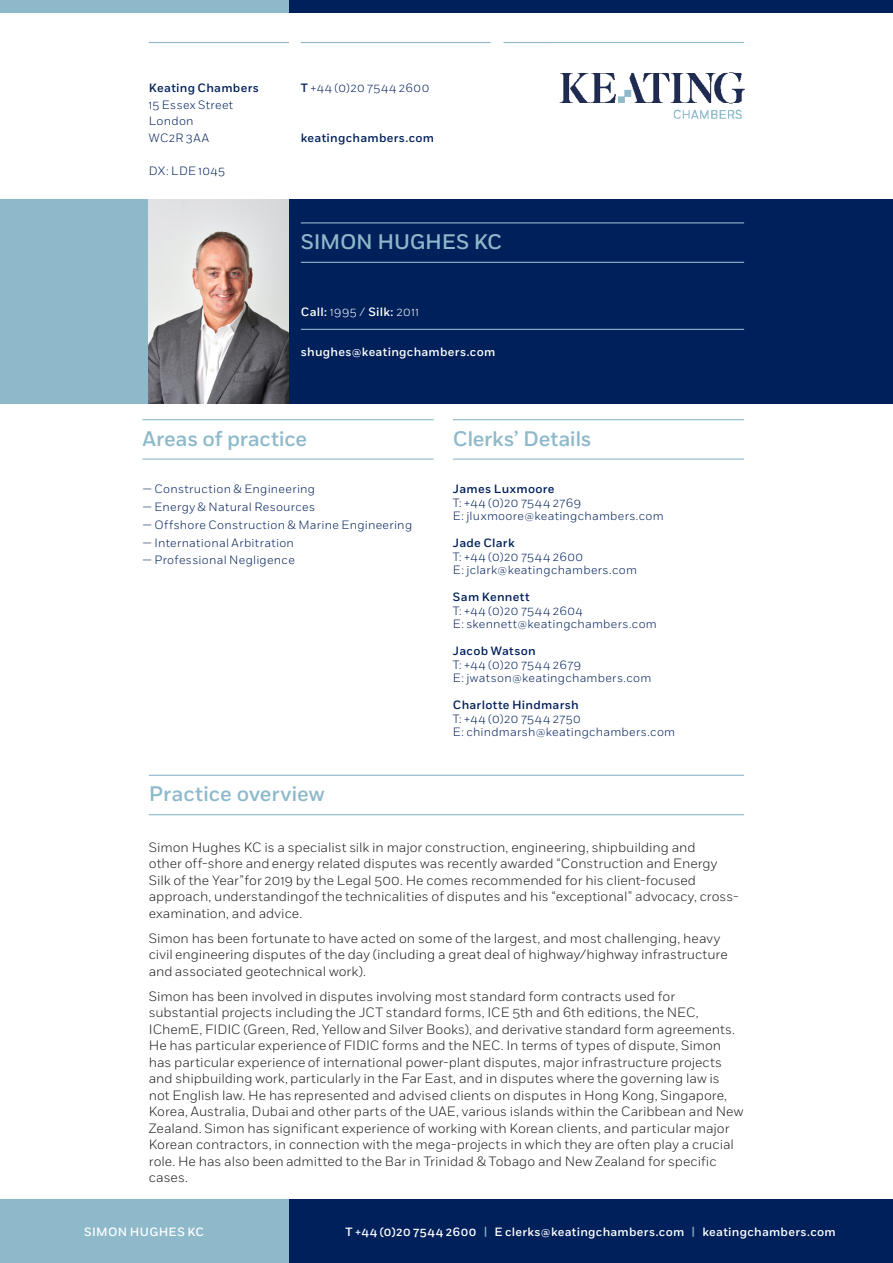
<style>
.page{position:relative;width:893px;height:1263px;background:#fff}
.page>*{position:absolute;margin:0;border:0;box-sizing:border-box;transform-origin:0 0}
.t1{font:500 21px "Fort";letter-spacing:-.01em;color:#8db9ca}
.t2{font:300 13.5px/16.5px "Fort";color:#231f20}
.t3{font:300 12px "Fort";letter-spacing:.025em;color:#00205b}
.t4{font:500 12px "Fort";letter-spacing:.025em;color:#fff}
.t5{font:500 12px "Fort";letter-spacing:.025em;color:#00205b}
.t6{font:300 12px "Fort";letter-spacing:.05em;color:#00205b}
.t7{font:300 12px "Fort";letter-spacing:.055em;color:#00205b}
.t8{font:300 12px "Fort";letter-spacing:.06em;color:#00205b}
.s1{font-weight:500}
.s2{font-weight:300}
.s3{color:#8db9ca}
</style>
<div class="page">
<div style="left:288px;top:1199px;width:605px;height:64px;background:#00205b"></div>
<div style="left:0;top:1199px;width:288px;height:64px;background:#8db9ca"></div>
<div style="left:289px;top:0;width:604px;height:13px;background:#00205b"></div>
<div style="left:0;top:0;width:289px;height:13px;background:#8db9ca"></div>
<hr style="left:301px;top:42px;width:190px;height:1px;background:#8db9ca">
<hr style="left:504px;top:42px;width:240px;height:1px;background:#8db9ca">
<hr style="left:149px;top:42px;width:140px;height:1px;background:#8db9ca">
<div style="left:288px;top:200px;width:605px;height:204px;background:#00205b"></div>
<div style="left:0;top:200px;width:149px;height:204px;background:#8db9ca"></div>
<img style="left:559px;top:72px;width:186px;height:47px">
<hr style="left:149px;top:775px;width:595px;height:1px;background:#8db9ca">
<hr style="left:149px;top:814px;width:595px;height:1px;background:#8db9ca">
<hr style="left:453px;top:419px;width:291px;height:1px;background:#8db9ca">
<hr style="left:453px;top:458px;width:291px;height:2px;background:#8db9ca">
<hr style="left:142px;top:419px;width:292px;height:1px;background:#8db9ca">
<hr style="left:142px;top:458px;width:292px;height:2px;background:#8db9ca">
<img style="left:149px;top:200px;width:139px;height:204px">
<hr style="left:301px;top:222px;width:443px;height:1px;background:#8db9ca">
<hr style="left:301px;top:262px;width:443px;height:1px;background:#8db9ca">
<hr style="left:301px;top:329px;width:443px;height:1px;background:#8db9ca">
<p class="t5" style="left:149px;top:81px;width:112px">Keating Chambers</p>
<p class="t3" style="left:149px;top:97px;width:86px">15 Essex Street</p>
<p class="t3" style="left:149px;top:114px;width:46px">London</p>
<p class="t3" style="left:149px;top:130px;width:62px">WC2R 3AA</p>
<p class="t3" style="left:149px;top:163px;width:78px">DX: LDE 1045</p>
<p class="t6" style="left:301px;top:81px;width:130px"><span class="s1">T</span> +44 (0)20 7544 2600</p>
<p class="t5" style="left:301px;top:130px;width:135px">keatingchambers.com</p>
<p class="t1" style="left:301px;top:229px;width:203px">SIMON HUGHES KC</p>
<p class="t4" style="left:301px;top:305px;width:119px">Call: <span class="s2">1995 /</span> Silk: <span class="s2">2011</span></p>
<p class="t4" style="left:301px;top:345px;width:196px">shughes@keatingchambers.com</p>
<p class="t1" style="left:142px;top:426px;width:166px">Areas of practice</p>
<p class="t3" style="left:142px;top:482px;width:174px">— Construction &amp; Engineering</p>
<p class="t3" style="left:142px;top:500px;width:174px">— Energy &amp; Natural Resources</p>
<p class="t3" style="left:142px;top:517px;width:271px">— Offshore Construction &amp; Marine Engineering</p>
<p class="t3" style="left:142px;top:535px;width:153px">— International Arbitration</p>
<p class="t3" style="left:142px;top:553px;width:154px">— Professional Negligence</p>
<p class="t1" style="left:149px;top:781px;width:177px">Practice overview</p>
<p class="t1" style="left:453px;top:426px;width:140px">Clerks’ Details</p>
<p class="t5" style="left:453px;top:482px;width:103px">James Luxmoore</p>
<p class="t7" style="left:453px;top:495px;width:130px">T: +44 (0)20 7544 2769</p>
<p class="t3" style="left:453px;top:509px;width:212px">E: jluxmoore@keatingchambers.com</p>
<p class="t5" style="left:453px;top:536px;width:63px">Jade Clark</p>
<p class="t6" style="left:453px;top:549px;width:132px">T: +44 (0)20 7544 2600</p>
<p class="t3" style="left:453px;top:563px;width:186px">E: jclark@keatingchambers.com</p>
<p class="t5" style="left:453px;top:590px;width:78px">Sam Kennett</p>
<p class="t6" style="left:453px;top:603px;width:131px">T: +44 (0)20 7544 2604</p>
<p class="t3" style="left:453px;top:617px;width:206px">E: skennett@keatingchambers.com</p>
<p class="t5" style="left:453px;top:644px;width:84px">Jacob Watson</p>
<p class="t8" style="left:453px;top:657px;width:130px">T: +44 (0)20 7544 2679</p>
<p class="t3" style="left:453px;top:671px;width:200px">E: jwatson@keatingchambers.com</p>
<p class="t5" style="left:453px;top:698px;width:127px">Charlotte Hindmarsh</p>
<p class="t7" style="left:453px;top:711px;width:129px">T: +44 (0)20 7544 2750</p>
<p class="t3" style="left:453px;top:725px;width:224px">E: chindmarsh@keatingchambers.com</p>
<p class="t2" style="left:149px;top:839px;width:591px">Simon Hughes KC is a specialist silk in major construction, engineering, shipbuilding and<br>other off-shore and energy related disputes was recently awarded “Construction and Energy Silk of the Year”for 2019 by the Legal 500. He comes recommended for his client-focused approach, understandingof the technicalities of disputes and his “exceptional” advocacy, cross&shy;examination, and advice.</p>
<p class="t2" style="left:149px;top:930px;width:580px">Simon has been fortunate to have acted on some of the largest, and most challenging, heavy civil engineering disputes of the day (including a great deal of highway/highway infrastructure and associated geotechnical work).</p>
<p class="t2" style="left:149px;top:988px;width:596px">Simon has been involved in disputes involving most standard form contracts used for substantial projects including the JCT standard forms, ICE 5th and 6th editions, the NEC, IChemE, FIDIC (Green, Red, Yellow and Silver Books), and derivative standard form agreements.<br>He has particular experience of FIDIC forms and the NEC. In terms of types of dispute, Simon has particular experience of international power-plant disputes, major infrastructure projects and shipbuilding work, particularly in the Far East, and in disputes where the governing law is not English law. He has represented and advised clients on disputes in Hong Kong, Singapore, Korea, Australia, Dubai and other parts of the UAE, various islands within the Caribbean and New Zealand. Simon has significant experience of working with Korean clients, and particular major Korean contractors, in connection with the mega-projects in which they are often play a crucial role. He has also been admitted to the Bar in Trinidad &amp; Tobago and New Zealand for specific cases.</p>
<p class="t4" style="left:84px;top:1224px;width:121px">SIMON HUGHES KC</p>
<p class="t4" style="left:345px;top:1224px;width:492px">T +44 (0)20 7544 2600 <span class="s3">|</span> E clerks@keatingchambers.com <span class="s3">|</span> keatingchambers.com</p>
</div>
